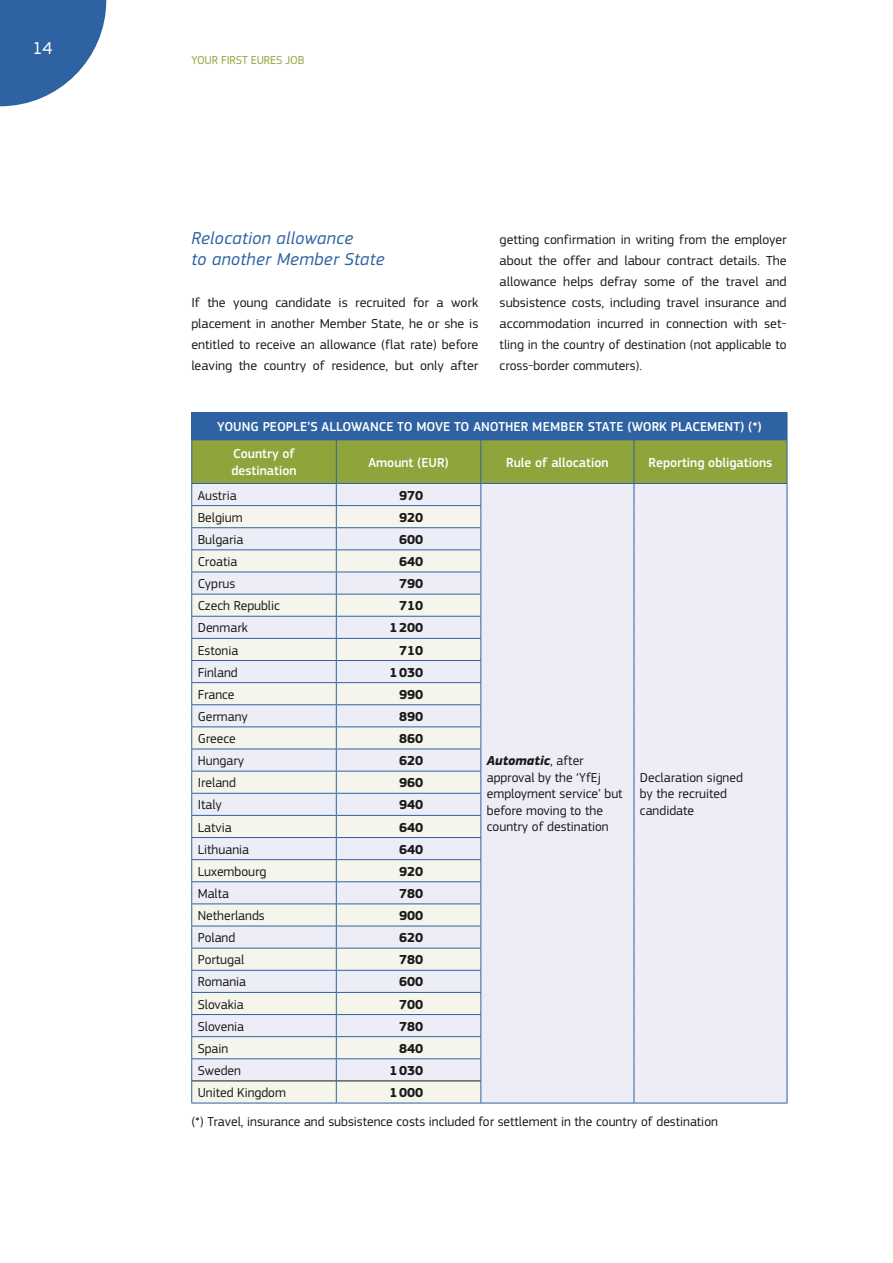
<style>
.page{position:relative;width:893px;height:1263px;background:#fff}
.page>*{position:absolute;margin:0;border:0;box-sizing:border-box;transform-origin:0 0}
.Heading_3{font:italic 18px/21px "EC Square Sans Pro";letter-spacing:.02em;color:#2e62a2}
.t1{font:18px "EC Square Sans Pro";color:#fff}
.Body{font:13.5px/21px "EC Square Sans Pro";color:#1a1a18;text-align:justify}
.Table_Body{font:13.5px/16.5px "EC Square Sans Pro";color:#1a1a18}
.Table_Body-2{font:700 13.5px "EC Square Sans Pro";color:#1a1a18}
.Table_Body-3{font:500 13.5px/16.5px "EC Square Sans Pro";color:#fff}
.Table_Title{font:500 13.5px "EC Square Sans Pro";color:#fff}
.t2{font:12px "EC Square Sans Pro";letter-spacing:-.01em;color:#90a43c}
.s1{font-weight:700;font-style:italic}
</style>
<div class="page">
<svg style="left:0;top:0;width:106px;height:106px"></svg>
<hr style="left:191px;top:412px;width:145px;height:1px;background:#2e62a2">
<hr style="left:336px;top:412px;width:145px;height:1px;background:#2e62a2">
<hr style="left:481px;top:412px;width:153px;height:1px;background:#2e62a2">
<hr style="left:634px;top:412px;width:153px;height:1px;background:#2e62a2">
<hr style="left:481px;top:1103px;width:153px;height:1px;background:#2e62a2">
<hr style="left:634px;top:1103px;width:153px;height:1px;background:#2e62a2">
<hr style="left:191px;top:1103px;width:145px;height:1px;background:#2e62a2">
<hr style="left:336px;top:1103px;width:145px;height:1px;background:#2e62a2">
<svg style="left:191px;top:413px;width:597px;height:690px;background:#dbe1e3"></svg>
<hr style="left:192px;top:1080px;width:144px;height:1px;background:#1a1a18">
<hr style="left:336px;top:1080px;width:144px;height:1px;background:#1a1a18">
<h1 class="t1" style="left:33px;top:37px;width:22px">14</h1>
<p class="t2" style="left:191px;top:53px;width:115px">YOUR FIRST EURES JOB</p>
<h3 class="Heading_3" style="left:191px;top:228px;width:195px">Relocation allowance<br>to another Member State</h3>
<p class="Body" style="left:191px;top:292px;width:289px">If the young candidate is recruited for a work placement in another Member State, he or she is entitled to receive an allowance (flat rate) before leaving the country of residence, but only after</p>
<p class="Body" style="left:500px;top:229px;width:289px">getting confirmation in writing from the employer about the offer and labour contract details. The allowance helps defray some of the travel and subsistence costs, including travel insurance and accommodation incurred in connection with set&shy;tling in the country of destination (not applicable to cross-border commuters).</p>
<h5 class="Table_Title" style="left:217px;top:419px;width:546px">YOUNG PEOPLE’S ALLOWANCE TO MOVE TO ANOTHER MEMBER STATE (WORK PLACEMENT) (*)</h5>
<p class="Table_Body-3" style="left:231px;top:446px;width:67px">Country of destination</p>
<p class="Table_Body-3" style="left:368px;top:454px;width:82px">Amount (EUR)</p>
<p class="Table_Body-3" style="left:506px;top:454px;width:104px">Rule of allocation</p>
<p class="Table_Body-3" style="left:649px;top:454px;width:125px">Reporting obligations</p>
<p class="Table_Body" style="left:198px;top:487px;width:40px">Austria</p>
<p class="Table_Body-2" style="left:399px;top:487px;width:26px">970</p>
<p class="Table_Body" style="left:198px;top:509px;width:47px">Belgium</p>
<p class="Table_Body-2" style="left:399px;top:509px;width:26px">920</p>
<p class="Table_Body" style="left:198px;top:531px;width:47px">Bulgaria</p>
<p class="Table_Body-2" style="left:399px;top:531px;width:26px">600</p>
<p class="Table_Body" style="left:198px;top:553px;width:41px">Croatia</p>
<p class="Table_Body-2" style="left:399px;top:553px;width:26px">640</p>
<p class="Table_Body" style="left:198px;top:575px;width:39px">Cyprus</p>
<p class="Table_Body-2" style="left:399px;top:576px;width:26px">790</p>
<p class="Table_Body" style="left:198px;top:598px;width:84px">Czech Republic</p>
<p class="Table_Body-2" style="left:399px;top:598px;width:26px">710</p>
<p class="Table_Body" style="left:198px;top:620px;width:52px">Denmark</p>
<p class="Table_Body-2" style="left:389px;top:620px;width:35px">1200</p>
<p class="Table_Body" style="left:198px;top:642px;width:42px">Estonia</p>
<p class="Table_Body-2" style="left:399px;top:642px;width:26px">710</p>
<p class="Table_Body" style="left:198px;top:664px;width:42px">Finland</p>
<p class="Table_Body-2" style="left:389px;top:664px;width:35px">1030</p>
<p class="Table_Body" style="left:198px;top:686px;width:38px">France</p>
<p class="Table_Body-2" style="left:399px;top:686px;width:26px">990</p>
<p class="Table_Body" style="left:198px;top:708px;width:52px">Germany</p>
<p class="Table_Body-2" style="left:399px;top:708px;width:26px">890</p>
<p class="Table_Body" style="left:198px;top:730px;width:40px">Greece</p>
<p class="Table_Body-2" style="left:399px;top:730px;width:26px">860</p>
<p class="Table_Body" style="left:198px;top:752px;width:48px">Hungary</p>
<p class="Table_Body-2" style="left:399px;top:753px;width:26px">620</p>
<p class="Table_Body" style="left:198px;top:775px;width:40px">Ireland</p>
<p class="Table_Body-2" style="left:399px;top:775px;width:26px">960</p>
<p class="Table_Body" style="left:198px;top:797px;width:26px">Italy</p>
<p class="Table_Body-2" style="left:399px;top:797px;width:26px">940</p>
<p class="Table_Body" style="left:198px;top:819px;width:36px">Latvia</p>
<p class="Table_Body-2" style="left:399px;top:819px;width:26px">640</p>
<p class="Table_Body" style="left:198px;top:841px;width:53px">Lithuania</p>
<p class="Table_Body-2" style="left:399px;top:841px;width:26px">640</p>
<p class="Table_Body" style="left:198px;top:863px;width:70px">Luxembourg</p>
<p class="Table_Body-2" style="left:399px;top:863px;width:26px">920</p>
<p class="Table_Body" style="left:198px;top:885px;width:33px">Malta</p>
<p class="Table_Body-2" style="left:399px;top:885px;width:26px">780</p>
<p class="Table_Body" style="left:198px;top:907px;width:69px">Netherlands</p>
<p class="Table_Body-2" style="left:399px;top:907px;width:26px">900</p>
<p class="Table_Body" style="left:198px;top:929px;width:39px">Poland</p>
<p class="Table_Body-2" style="left:399px;top:930px;width:26px">620</p>
<p class="Table_Body" style="left:198px;top:952px;width:48px">Portugal</p>
<p class="Table_Body-2" style="left:399px;top:952px;width:26px">780</p>
<p class="Table_Body" style="left:198px;top:974px;width:50px">Romania</p>
<p class="Table_Body-2" style="left:399px;top:974px;width:26px">600</p>
<p class="Table_Body" style="left:198px;top:996px;width:47px">Slovakia</p>
<p class="Table_Body-2" style="left:399px;top:996px;width:26px">700</p>
<p class="Table_Body" style="left:198px;top:1018px;width:48px">Slovenia</p>
<p class="Table_Body-2" style="left:399px;top:1018px;width:26px">780</p>
<p class="Table_Body" style="left:198px;top:1040px;width:32px">Spain</p>
<p class="Table_Body-2" style="left:399px;top:1040px;width:26px">840</p>
<p class="Table_Body" style="left:198px;top:1062px;width:45px">Sweden</p>
<p class="Table_Body-2" style="left:389px;top:1062px;width:35px">1030</p>
<p class="Table_Body" style="left:198px;top:1084px;width:90px">United Kingdom</p>
<p class="Table_Body-2" style="left:389px;top:1084px;width:35px">1000</p>
<p class="Body" style="left:191px;top:1111px;width:528px">(*) Travel, insurance and subsistence costs included for settlement in the country of destination</p>
<p class="Table_Body" style="left:487px;top:753px;width:137px"><span class="s1">Automatic</span>, after approval by the ‘YfEj employment service’ but before moving to the country of destination</p>
<p class="Table_Body" style="left:640px;top:769px;width:104px">Declaration signed by the recruited candidate</p>
</div>
